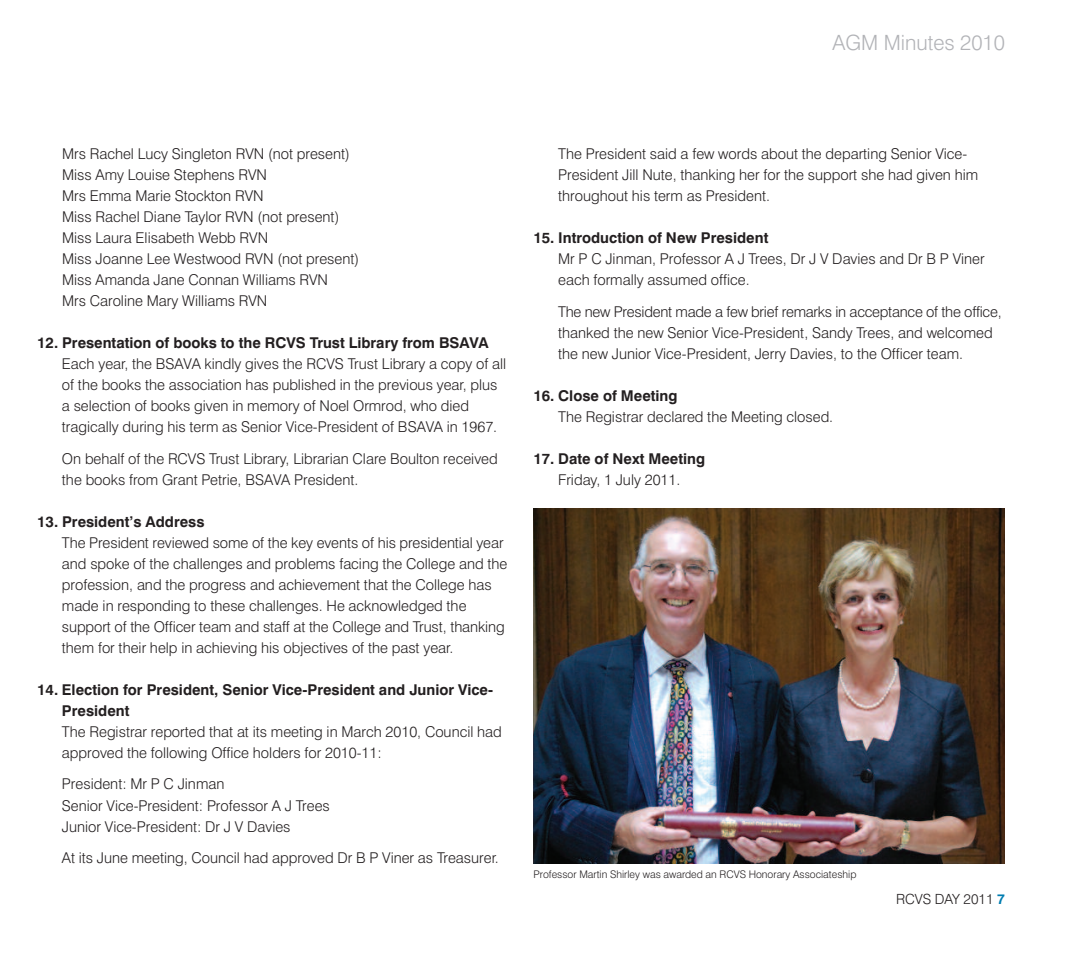
<style>
.page{position:relative;width:1067px;height:968px;background:#fff}
.page>*{position:absolute;margin:0;border:0;box-sizing:border-box;transform-origin:0 0}
.t1{font:300 21px "Swiss 721 BT";color:#b2b3b7}
.t2{font:300 14.88px/21px "Swiss 721 BT";color:#231f20}
.t3{font:700 14.88px/21px "Swiss 721 BT";color:#231f20}
.t4{font:300 14px "Swiss 721 BT";color:#231f20}
.t5{font:300 10.5px "Swiss 721 BT";color:#231f20}
.s1{font-weight:700;color:#007db1}
</style>
<div class="page">
<img style="left:533px;top:508px;width:472px;height:355px">
<h1 class="t1" style="left:832px;top:35px;width:174px">AGM Minutes 2010</h1>
<p class="t2" style="left:62px;top:145px;width:299px">Mrs Rachel Lucy Singleton RVN (not present)<br>Miss Amy Louise Stephens RVN<br>Mrs Emma Marie Stockton RVN<br>Miss Rachel Diane Taylor RVN (not present)<br>Miss Laura Elisabeth Webb RVN<br>Miss Joanne Lee Westwood RVN (not present)<br>Miss Amanda Jane Connan Williams RVN<br>Mrs Caroline Mary Williams RVN</p>
<p class="t3" style="left:37px;top:334px;width:453px">12. Presentation of books to the RCVS Trust Library from BSAVA</p>
<p class="t2" style="left:62px;top:355px;width:446px">Each year, the BSAVA kindly gives the RCVS Trust Library a copy of all of the books the association has published in the previous year, plus a selection of books given in memory of Noel Ormrod, who died tragically during his term as Senior Vice-President of BSAVA in 1967.</p>
<p class="t2" style="left:62px;top:449px;width:437px">On behalf of the RCVS Trust Library, Librarian Clare Boulton received the books from Grant Petrie, BSAVA President.</p>
<p class="t3" style="left:37px;top:512px;width:169px">13. President’s Address</p>
<p class="t2" style="left:62px;top:533px;width:447px">The President reviewed some of the key events of his presidential year and spoke of the challenges and problems facing the College and the profession, and the progress and achievement that the College has made in responding to these challenges. He acknowledged the support of the Officer team and staff at the College and Trust, thanking them for their help in achieving his objectives of the past year.</p>
<p class="t3" style="left:62px;top:680px;width:432px;text-indent:-25px">14. Election for President, Senior Vice-President and Junior Vice-<br>President</p>
<p class="t2" style="left:62px;top:722px;width:441px">The Registrar reported that at its meeting in March 2010, Council had approved the following Office holders for 2010-11:</p>
<p class="t2" style="left:62px;top:775px;width:269px">President: Mr P C Jinman<br>Senior Vice-President: Professor A J Trees<br>Junior Vice-President: Dr J V Davies</p>
<p class="t2" style="left:62px;top:848px;width:438px">At its June meeting, Council had approved Dr B P Viner as Treasurer.</p>
<p class="t2" style="left:558px;top:145px;width:421px">The President said a few words about the departing Senior Vice-<br>President Jill Nute, thanking her for the support she had given him throughout his term as President.</p>
<p class="t3" style="left:533px;top:229px;width:236px">15. Introduction of New President</p>
<p class="t2" style="left:558px;top:250px;width:428px">Mr P C Jinman, Professor A J Trees, Dr J V Davies and Dr B P Viner each formally assumed office.</p>
<p class="t2" style="left:558px;top:302px;width:445px">The new President made a few brief remarks in acceptance of the office, thanked the new Senior Vice-President, Sandy Trees, and welcomed the new Junior Vice-President, Jerry Davies, to the Officer team.</p>
<p class="t3" style="left:533px;top:386px;width:146px">16. Close of Meeting</p>
<p class="t2" style="left:558px;top:407px;width:276px">The Registrar declared the Meeting closed.</p>
<p class="t3" style="left:533px;top:449px;width:173px">17. Date of Next Meeting</p>
<p class="t2" style="left:558px;top:470px;width:124px">Friday, 1 July 2011.</p>
<p class="t5" style="left:533px;top:870px;width:324px">Professor Martin Shirley was awarded an RCVS Honorary Associateship</p>
<p class="t4" style="left:896px;top:893px;width:110px">RCVS DAY 2011 <span class="s1">7</span></p>
</div>
